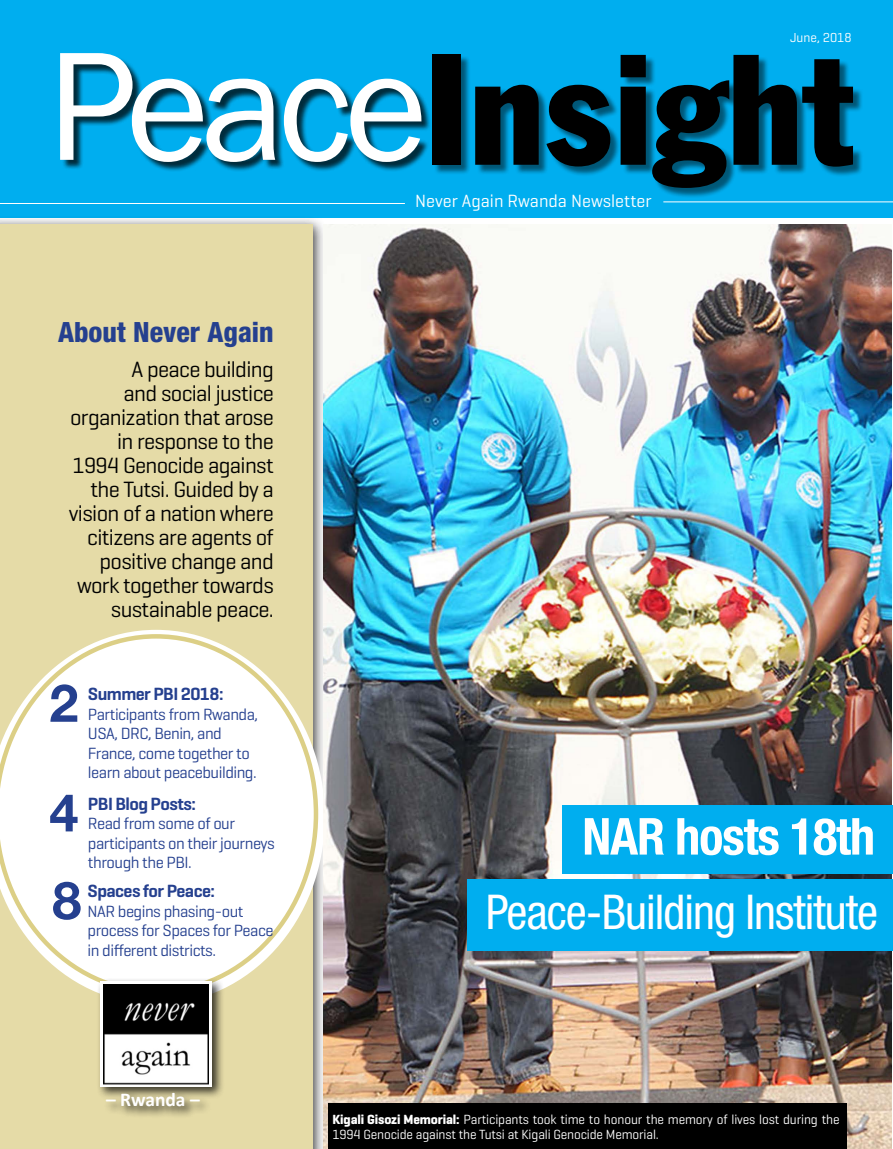
<style>
.page{position:relative;width:893px;height:1149px;background:#fff}
.page>*{position:absolute;margin:0;border:0;box-sizing:border-box;transform-origin:0 0}
.t1{font:condensed 155.55px "Franklin Gothic BT";color:#000}
.t2{font:700 52.2px "Helvetica Neue LT Std";color:#25408f}
.t3{font:700 condensed 51px "Helvetica Neue LT Std";letter-spacing:-.02em;color:#fff}
.t4{font:condensed 48px "Helvetica Neue LT Std";letter-spacing:-.02em;color:#fff}
.t5{font:800 condensed 27.9px "Helvetica Neue LT Std";color:#25408f}
.t6{font:22.5px/24px "Geogrotesque";letter-spacing:-.03em;color:#000;text-align:right}
.t7{font:700 19.5px "Calibri";color:#fff}
.t8{font:600 18px "Geogrotesque";letter-spacing:-.03em;color:#25408f}
.t9{font:18px "Geogrotesque";color:#fff}
.t10{font:16.5px/19.5px "Geogrotesque";letter-spacing:-.03em;color:#25408f}
.t11{font:13.5px/15px "Geogrotesque";letter-spacing:-.01em;color:#fff}
.t12{font:13.2px "Geogrotesque";color:#fff}
.s1{font-family:"Franklin Gothic";font-stretch:normal;font-size:160.05px;color:#fff}
.s2{font-weight:700}
</style>
<div class="page">
<div style="left:0;top:0;width:893px;height:217px;background:#00aeef"></div>
<div style="left:62px;top:55px;width:370px;height:117px;background:#000;opacity:.75"></div>
<hr style="left:663px;top:201px;width:230px;height:1px;background:#fff">
<div style="left:433px;top:55px;width:431px;height:143px;background:#000;opacity:.5"></div>
<hr style="left:0;top:203px;width:405px;height:1px;background:#fff">
<div style="left:0;top:215px;width:327px;height:933px;background:#000;opacity:.75"></div>
<div style="left:0;top:224px;width:312px;height:924px;background:#e5dba7"></div>
<svg style="left:121px;top:629px;width:202px;height:374px"></svg>
<svg style="left:0;top:634px;width:318px;height:359px"></svg>
<div style="left:96px;top:976px;width:129px;height:141px;background:#000;opacity:.75"></div>
<div style="left:100px;top:980px;width:112px;height:106px;background:#fff"></div>
<img style="left:104px;top:984px;width:105px;height:101px">
<img style="left:323px;top:224px;width:568px;height:924px">
<div style="left:562px;top:804px;width:331px;height:69px;background:#00aeef"></div>
<div style="left:328px;top:1103px;width:519px;height:45px;background:#000"></div>
<div style="left:468px;top:878px;width:425px;height:71px;background:#00aeef"></div>
<p class="t12" style="left:790px;top:29px;width:63px">June, 2018</p>
<h1 class="t1" style="left:47px;top:8px;width:811px"><span class="s1">Peace</span>Insight</h1>
<p class="t9" style="left:415px;top:190px;width:238px">Never Again Rwanda Newsletter</p>
<h3 class="t5" style="left:58px;top:314px;width:217px">About Never Again</h3>
<h3 class="t6" style="left:69px;top:356px;width:206px">A peace building<br>and social justice organization that arose in response to the<br>1994 Genocide against the Tutsi. Guided by a vision of a nation where citizens are agents of positive change and work together towards sustainable peace.</h3>
<h2 class="t2" style="left:49px;top:670px;width:31px">2</h2>
<h2 class="t2" style="left:49px;top:780px;width:31px">4</h2>
<p class="t8" style="left:88px;top:682px;width:137px">Summer PBI 2018:</p>
<p class="t10" style="left:88px;top:703px;width:172px">Participants from Rwanda,<br>USA, DRC, Benin, and<br>France, come together to learn about peacebuilding.</p>
<p class="t8" style="left:88px;top:792px;width:109px">PBI Blog Posts:</p>
<p class="t10" style="left:88px;top:813px;width:188px">Read from some of our participants on their journeys through the PBI.</p>
<h2 class="t2" style="left:52px;top:867px;width:31px">8</h2>
<p class="t8" style="left:88px;top:879px;width:129px">Spaces for Peace:</p>
<p class="t10" style="left:88px;top:900px;width:187px">NAR begins phasing-out process for Spaces for Peace in different districts.</p>
<p class="t7" style="left:106px;top:1086px;width:95px">– Rwanda –</p>
<h3 class="t3" style="left:582px;top:805px;width:294px">NAR hosts 18th</h3>
<h3 class="t4" style="left:486px;top:883px;width:394px">Peace-Building Institute</h3>
<p class="t11" style="left:332px;top:1111px;width:509px"><span class="s2">Kigali Gisozi Memorial:</span> Participants took time to honour the memory of lives lost during the<br>1994 Genocide against the Tutsi at Kigali Genocide Memorial.</p>
</div>
